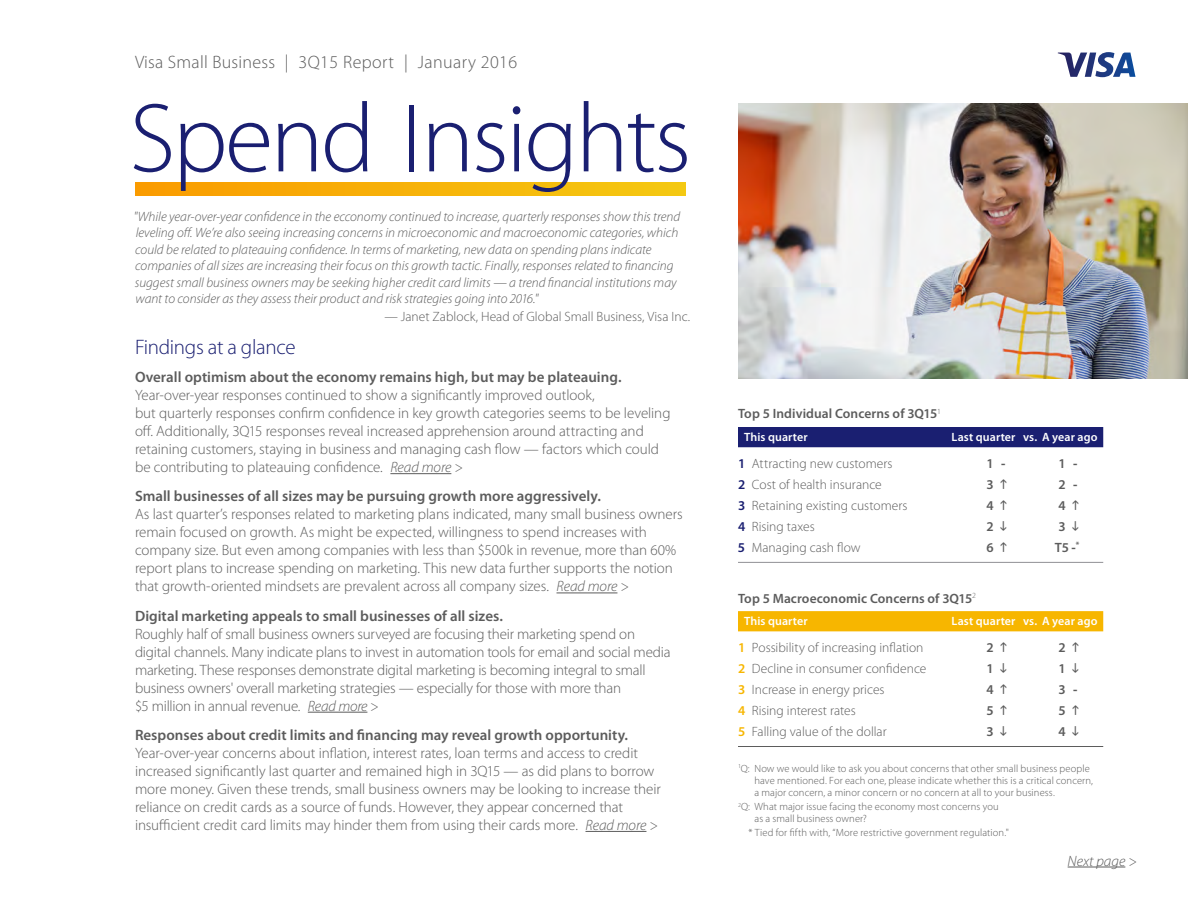
<style>
.page{position:relative;width:1188px;height:918px;background:#fff}
.page>*{position:absolute;margin:0;border:0;box-sizing:border-box;transform-origin:0 0}
.t1{font:300 98.85px "Myriad Pro";letter-spacing:-.025em;color:#1a1f71}
.t2{font:300 21px "Myriad Pro";letter-spacing:-.015em;color:#1a1f71}
.t3{font:300 18px "Myriad Pro";letter-spacing:.025em;color:#5c5c5c}
.t4{font:300 15px/18px "Myriad Pro";letter-spacing:-.005em;color:#5c5c5c}
.t5{font:600 15px "Myriad Pro";color:#5c5c5c}
.t6{font:italic 300 15px "Myriad Pro";color:#5c5c5c}
.t7{font:italic 300 13.5px/16.5px "Myriad Pro";color:#5c5c5c}
.t8{font:300 13.5px "Myriad Pro";color:#5c5c5c}
.t9{font:600 13.5px "Myriad Pro";letter-spacing:.005em;color:#5c5c5c}
.t10{font:600 12px "Myriad Pro";letter-spacing:.01em;color:#fff}
.t11{font:300 10.5px/12px "Myriad Pro";letter-spacing:.01em;color:#5c5c5c}
.s1{font-style:italic}
.s2{font-weight:600;color:#1a1f71}
.s3{font-weight:700}
.s4{font-weight:600;color:#f7b600}
</style>
<div class="page">
<img style="left:738px;top:103px;width:450px;height:275px">
<hr style="left:1068px;top:867px;width:57px;height:1px;background:#5c5c5c">
<svg style="left:1058px;top:52px;width:78px;height:25px"></svg>
<svg style="left:135px;top:182px;width:551px;height:14px;background:#f7b208"></svg>
<hr style="left:390px;top:473px;width:61px;height:1px;background:#5c5c5c">
<hr style="left:556px;top:593px;width:61px;height:1px;background:#5c5c5c">
<hr style="left:308px;top:712px;width:59px;height:1px;background:#5c5c5c">
<hr style="left:585px;top:831px;width:61px;height:1px;background:#5c5c5c">
<div style="left:738px;top:427px;width:365px;height:20px;background:#1a1f71"></div>
<hr style="left:738px;top:562px;width:365px;height:1px;background:#919195">
<div style="left:738px;top:611px;width:365px;height:20px;background:#f7b600"></div>
<hr style="left:738px;top:746px;width:365px;height:1px;background:#5c5c5c">
<p class="t3" style="left:135px;top:52px;width:384px">Visa Small Business | 3Q15 Report | January 2016</p>
<h1 class="t1" style="left:130px;top:84px;width:563px">Spend Insights</h1>
<p class="t7" style="left:134px;top:208px;width:548px">"While year-over-year confidence in the ecconomy continued to increase, quarterly responses show this trend leveling off. We’re also seeing increasing concerns in microeconomic and macroeconomic categories, which could be related to plateauing confidence. In terms of marketing, new data on spending plans indicate companies of all sizes are increasing their focus on this growth tactic. Finally, responses related to financing suggest small business owners may be seeking higher credit card limits — a trend financial institutions may want to consider as they assess their product and risk strategies going into 2016."</p>
<p class="t8" style="left:384px;top:309px;width:307px">— Janet Zablock, Head of Global Small Business, Visa Inc.</p>
<h2 class="t2" style="left:135px;top:336px;width:162px">Findings at a glance</h2>
<p class="t5" style="left:135px;top:369px;width:488px">Overall optimism about the economy remains high, but may be plateauing.</p>
<p class="t4" style="left:135px;top:386px;width:537px">Year-over-year responses continued to show a significantly improved outlook,<br>but quarterly responses confirm confidence in key growth categories seems to be leveling off. Additionally, 3Q15 responses reveal increased apprehension around attracting and retaining customers, staying in business and managing cash flow — factors which could be contributing to plateauing confidence. <span class="s1">Read more &gt;</span></p>
<p class="t5" style="left:135px;top:488px;width:467px">Small businesses of all sizes may be pursuing growth more aggressively.</p>
<p class="t4" style="left:135px;top:506px;width:549px">As last quarter’s responses related to marketing plans indicated, many small business owners remain focused on growth. As might be expected, willingness to spend increases with company size. But even among companies with less than $500k in revenue, more than 60% report plans to increase spending on marketing. This new data further supports the notion that growth-oriented mindsets are prevalent across all company sizes. <span class="s1">Read more &gt;</span></p>
<p class="t5" style="left:135px;top:607px;width:370px">Digital marketing appeals to small businesses of all sizes.</p>
<p class="t4" style="left:135px;top:625px;width:537px">Roughly half of small business owners surveyed are focusing their marketing spend on digital channels. Many indicate plans to invest in automation tools for email and social media marketing. These responses demonstrate digital marketing is becoming integral to small business owners' overall marketing strategies — especially for those with more than<br>$5 million in annual revenue. <span class="s1">Read more &gt;</span></p>
<p class="t5" style="left:135px;top:727px;width:495px">Responses about credit limits and financing may reveal growth opportunity.</p>
<p class="t4" style="left:135px;top:744px;width:527px">Year-over-year concerns about inflation, interest rates, loan terms and access to credit increased significantly last quarter and remained high in 3Q15 — as did plans to borrow more money. Given these trends, small business owners may be looking to increase their reliance on credit cards as a source of funds. However, they appear concerned that insufficient credit card limits may hinder them from using their cards more. <span class="s1">Read more &gt;</span></p>
<p class="t9" style="left:738px;top:406px;width:205px">Top 5 Individual Concerns of 3Q15<sup>1</sup></p>
<p class="t10" style="left:744px;top:430px;width:65px">This quarter</p>
<p class="t10" style="left:952px;top:430px;width:147px">Last quarter vs. A year ago</p>
<p class="t8" style="left:738px;top:456px;width:156px"><span class="s2">1</span> Attracting new customers</p>
<p class="t9" style="left:986px;top:456px;width:21px">1 <span class="s3">-</span></p>
<p class="t9" style="left:1058px;top:456px;width:21px">1 <span class="s3">-</span></p>
<p class="t8" style="left:738px;top:477px;width:145px"><span class="s2">2</span> Cost of health insurance</p>
<p class="t9" style="left:986px;top:477px;width:9px">3</p>
<p class="t9" style="left:1058px;top:477px;width:21px">2 <span class="s3">-</span></p>
<p class="t8" style="left:738px;top:498px;width:171px"><span class="s2">3</span> Retaining existing customers</p>
<p class="t9" style="left:986px;top:498px;width:9px">4</p>
<p class="t9" style="left:1058px;top:498px;width:9px">4</p>
<p class="t8" style="left:738px;top:519px;width:78px"><span class="s2">4</span> Rising taxes</p>
<p class="t9" style="left:986px;top:519px;width:9px">2</p>
<p class="t9" style="left:1058px;top:519px;width:9px">3</p>
<p class="t8" style="left:738px;top:540px;width:124px"><span class="s2">5</span> Managing cash flow</p>
<p class="t9" style="left:986px;top:540px;width:9px">6</p>
<p class="t9" style="left:1055px;top:540px;width:26px">T5 <span class="s3">-</span><sup>*</sup></p>
<p class="t9" style="left:738px;top:591px;width:240px">Top 5 Macroeconomic Concerns of 3Q15<sup>2</sup></p>
<p class="t10" style="left:744px;top:614px;width:65px">This quarter</p>
<p class="t10" style="left:952px;top:614px;width:147px">Last quarter vs. A year ago</p>
<p class="t8" style="left:738px;top:640px;width:187px"><span class="s4">1</span> Possibility of increasing inflation</p>
<p class="t9" style="left:986px;top:640px;width:9px">2</p>
<p class="t9" style="left:1058px;top:640px;width:9px">2</p>
<p class="t8" style="left:738px;top:661px;width:190px"><span class="s4">2</span> Decline in consumer confidence</p>
<p class="t9" style="left:986px;top:661px;width:9px">1</p>
<p class="t9" style="left:1058px;top:661px;width:9px">1</p>
<p class="t8" style="left:738px;top:682px;width:148px"><span class="s4">3</span> Increase in energy prices</p>
<p class="t9" style="left:986px;top:682px;width:9px">4</p>
<p class="t9" style="left:1058px;top:682px;width:21px">3 <span class="s3">-</span></p>
<p class="t8" style="left:738px;top:703px;width:119px"><span class="s4">4</span> Rising interest rates</p>
<p class="t9" style="left:986px;top:703px;width:9px">5</p>
<p class="t9" style="left:1058px;top:703px;width:9px">5</p>
<p class="t8" style="left:738px;top:724px;width:150px"><span class="s4">5</span> Falling value of the dollar</p>
<p class="t9" style="left:986px;top:724px;width:9px">3</p>
<p class="t9" style="left:1058px;top:724px;width:9px">4</p>
<p class="t11" style="left:754px;top:762px;width:340px;text-indent:-16px"><sup>1</sup>Q: Now we would like to ask you about concerns that other small business people have mentioned. For each one, please indicate whether this is a critical concern, a major concern, a minor concern or no concern at all to your business.</p>
<p class="t11" style="left:755px;top:801px;width:246px;text-indent:-17px"><sup>2</sup>Q: What major issue facing the economy most concerns you as a small business owner?</p>
<p class="t11" style="left:749px;top:827px;width:262px">* Tied for fifth with, “More restrictive government regulation."</p>
<p class="t6" style="left:1068px;top:853px;width:71px">Next page &gt;</p>
</div>
